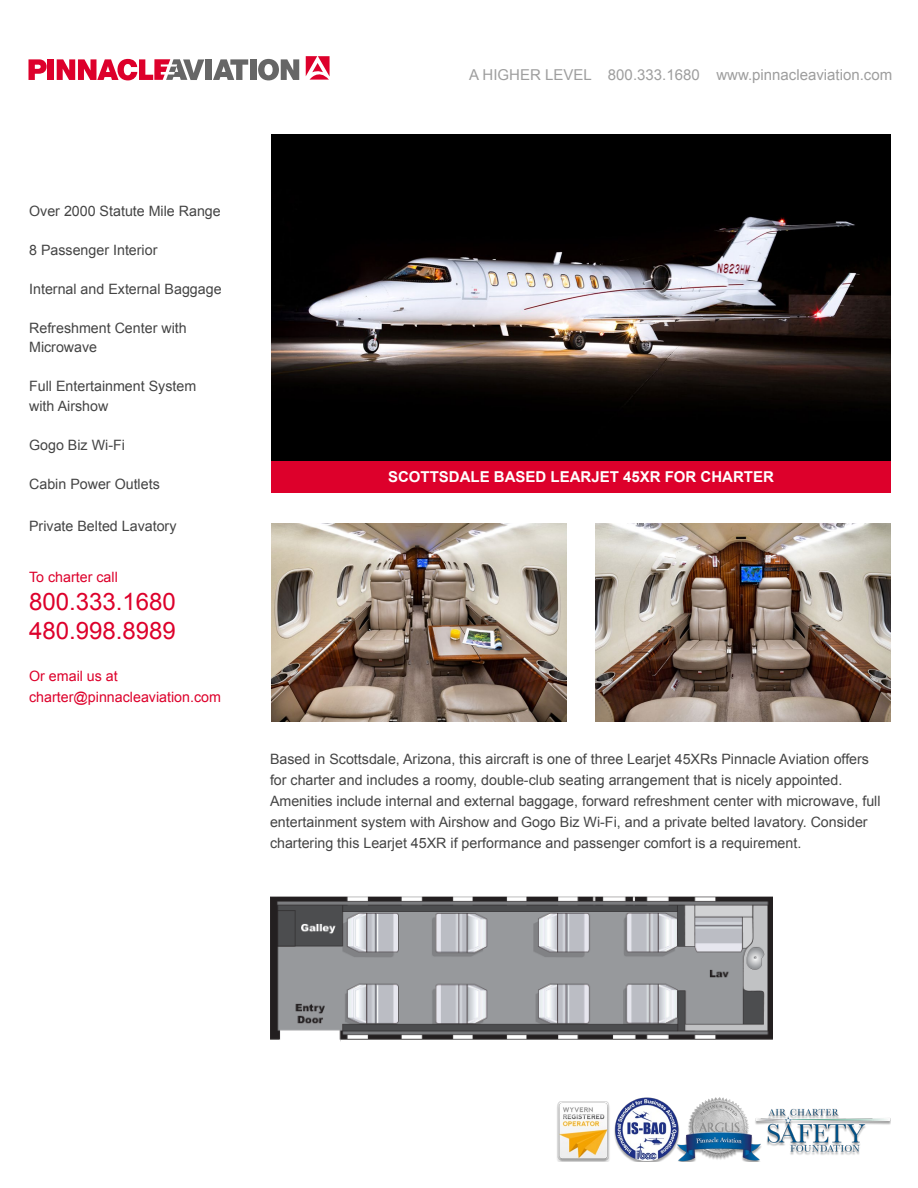
<style>
.page{position:relative;width:918px;height:1188px;background:#fff}
.page>*{position:absolute;margin:0;border:0;box-sizing:border-box;transform-origin:0 0}
.t1{font:24px "Arial";color:#dd002b}
.t2{font:15px "Arial";color:#9e9e9e}
.t3{font:700 15px "Arial";color:#fff}
.t4{font:14.25px/21px "Arial";color:#444}
.t5{font:14.25px/21px "Arial";color:#dd002b}
</style>
<div class="page">
<svg style="left:28px;top:59px;width:19px;height:21px"></svg>
<div style="left:47px;top:59px;width:7px;height:21px;background:#dd002b"></div>
<div style="left:205px;top:59px;width:7px;height:21px;background:#666"></div>
<svg style="left:213px;top:59px;width:35px;height:21px"></svg>
<div style="left:250px;top:59px;width:6px;height:21px;background:#666"></div>
<svg style="left:258px;top:59px;width:41px;height:21px"></svg>
<svg style="left:306px;top:56px;width:24px;height:24px"></svg>
<svg style="left:57px;top:59px;width:147px;height:21px"></svg>
<div style="left:271px;top:460px;width:620px;height:32px;background:#dd002b"></div>
<img style="left:557px;top:1097px;width:334px;height:65px">
<img style="left:270px;top:896px;width:503px;height:146px">
<img style="left:271px;top:134px;width:620px;height:326px">
<img style="left:271px;top:524px;width:296px;height:197px">
<img style="left:595px;top:524px;width:296px;height:197px">
<p class="t4" style="left:29px;top:200px;width:193px">Over 2000 Statute Mile Range</p>
<p class="t4" style="left:29px;top:239px;width:130px">8 Passenger Interior</p>
<p class="t4" style="left:29px;top:278px;width:194px">Internal and External Baggage</p>
<p class="t4" style="left:29px;top:318px;width:159px;line-height:19.5px">Refreshment Center with<br>Microwave</p>
<p class="t4" style="left:29px;top:376px;width:169px;line-height:19.5px">Full Entertainment System with Airshow</p>
<p class="t4" style="left:29px;top:434px;width:97px">Gogo Biz Wi-Fi</p>
<p class="t4" style="left:29px;top:473px;width:132px">Cabin Power Outlets</p>
<p class="t4" style="left:29px;top:515px;width:149px">Private Belted Lavatory</p>
<p class="t5" style="left:29px;top:567px;width:90px">To charter call</p>
<p class="t1" style="left:29px;top:586px;width:148px">800.333.1680</p>
<p class="t1" style="left:29px;top:615px;width:148px">480.998.8989</p>
<p class="t5" style="left:29px;top:666px;width:193px">Or email us at charter@pinnacleaviation.com</p>
<p class="t2" style="left:469px;top:65px;width:424px">A HIGHER LEVEL 800.333.1680 www.pinnacleaviation.com</p>
<p class="t3" style="left:388px;top:466px;width:387px">SCOTTSDALE BASED LEARJET 45XR FOR CHARTER</p>
<p class="t4" style="left:270px;top:749px;width:612px">Based in Scottsdale, Arizona, this aircraft is one of three Learjet 45XRs Pinnacle Aviation offers for charter and includes a roomy, double-club seating arrangement that is nicely appointed.<br>Amenities include internal and external baggage, forward refreshment center with microwave, full entertainment system with Airshow and Gogo Biz Wi-Fi, and a private belted lavatory. Consider chartering this Learjet 45XR if performance and passenger comfort is a requirement.</p>
</div>
